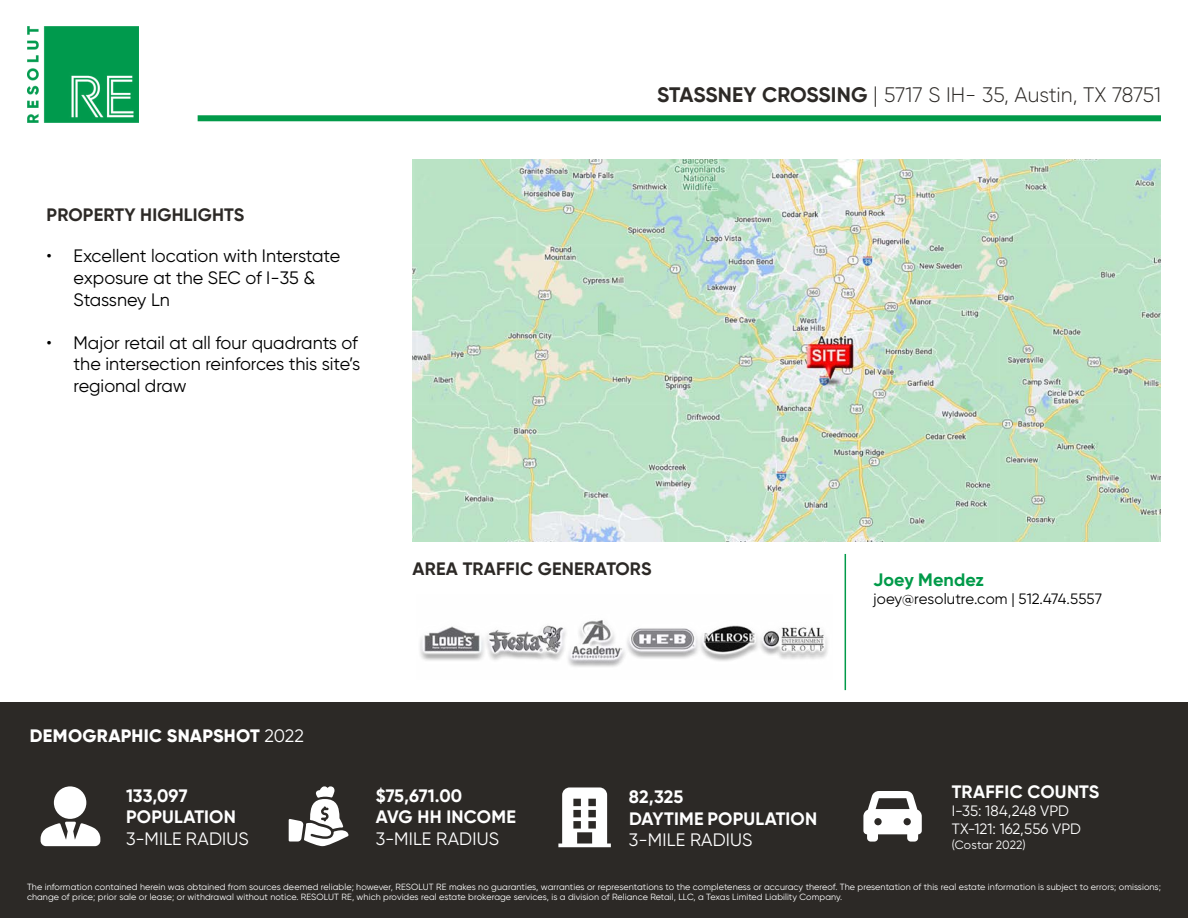
<style>
.page{position:relative;width:1188px;height:918px;background:#fff}
.page>*{position:absolute;margin:0;border:0;box-sizing:border-box;transform-origin:0 0}
.t1{font:300 21px "Gilroy";letter-spacing:-.005em;color:#2c2926}
.t2{font:18px/21.6px "Gilroy";color:#000}
.t3{font:700 18px/21.6px "Gilroy";letter-spacing:.01em;color:#fff}
.t4{font:700 18px "Gilroy";letter-spacing:.01em;color:#2c2926}
.t5{font:18px "Gilroy";letter-spacing:.01em;color:#fff}
.t6{font:800 18px "Gilroy";letter-spacing:.015em;color:#fff}
.t7{font:700 18px "Gilroy";letter-spacing:.005em;color:#019a49}
.t8{font:15px/18px "Gilroy";letter-spacing:.005em;color:#fff}
.t9{font:15px "Gilroy";letter-spacing:.005em;color:#000}
.t10{font:12px "Gilroy";letter-spacing:.01em;color:#fff}
.t11{font:9px/10.5px "Gilroy";letter-spacing:.01em;color:#fff}
.s1{font-weight:700}
.s2{font-family:"Europa"}
.s3{font-weight:400}
</style>
<div class="page">
<img style="left:413px;top:160px;width:748px;height:382px">
<img style="left:420px;top:620px;width:408px;height:47px">
<hr style="left:845px;top:554px;width:1px;height:136px;background:#019a49">
<div style="left:0;top:702px;width:1188px;height:216px;background:#2c2926"></div>
<img style="left:27px;top:27px;width:112px;height:95px">
<div style="left:54px;top:786px;width:32px;height:33px;background:#fff;border-radius:50%"></div>
<svg style="left:41px;top:822px;width:59px;height:24px"></svg>
<svg style="left:289px;top:786px;width:59px;height:60px"></svg>
<svg style="left:863px;top:791px;width:59px;height:51px"></svg>
<svg style="left:558px;top:787px;width:53px;height:60px"></svg>
<div style="left:198px;top:115px;width:963px;height:6px;background:#019a49"></div>
<h2 class="t4" style="left:47px;top:203px;width:199px">PROPERTY HIGHLIGHTS</h2>
<h2 class="t2" style="left:74px;top:245px;width:268px;text-indent:-27px">• Excellent location with Interstate exposure at the SEC of I-35 &amp;<br>Stassney Ln</h2>
<h2 class="t2" style="left:74px;top:331px;width:288px;text-indent:-27px">• Major retail at all four quadrants of the intersection reinforces this site’s regional draw</h2>
<h1 class="t1" style="left:657px;top:82px;width:505px"><span class="s1">STASSNEY CROSSING</span> <span class="s2">|</span> 5717 S IH- 35, Austin, TX 78751</h1>
<h2 class="t6" style="left:30px;top:724px;width:276px">DEMOGRAPHIC SNAPSHOT <span class="s3">2022</span></h2>
<h2 class="t3" style="left:126px;top:785px;width:111px">133,097<br>POPULATION</h2>
<h2 class="t5" style="left:126px;top:828px;width:124px">3-MILE RADIUS</h2>
<h2 class="t4" style="left:413px;top:558px;width:240px">AREA TRAFFIC GENERATORS</h2>
<h2 class="t7" style="left:873px;top:568px;width:112px">Joey Mendez</h2>
<h3 class="t9" style="left:873px;top:589px;width:230px">joey@resolutre.com | 512.474.5557</h3>
<h2 class="t3" style="left:376px;top:785px;width:142px">$75,671.00<br>AVG HH INCOME</h2>
<h2 class="t5" style="left:376px;top:828px;width:125px">3-MILE RADIUS</h2>
<h2 class="t3" style="left:629px;top:786px;width:190px">82,325<br>DAYTIME POPULATION</h2>
<h2 class="t5" style="left:629px;top:829px;width:125px">3-MILE RADIUS</h2>
<h2 class="t3" style="left:952px;top:781px;width:149px">TRAFFIC COUNTS</h2>
<h3 class="t8" style="left:952px;top:802px;width:131px">I-35: 184,248 VPD<br>TX-121: 162,556 VPD</h3>
<h3 class="t10" style="left:952px;top:837px;width:76px">(Costar 2022)</h3>
<p class="t11" style="left:27px;top:881px;width:1135px">The information contained herein was obtained from sources deemed reliable; however, RESOLUT RE makes no guaranties, warranties or representations to the completeness or accuracy thereof. The presentation of this real estate information is subject to errors; omissions; change of price; prior sale or lease; or withdrawal without notice. RESOLUT RE, which provides real estate brokerage services, is a division of Reliance Retail, LLC, a Texas Limited Liability Company.</p>
</div>
